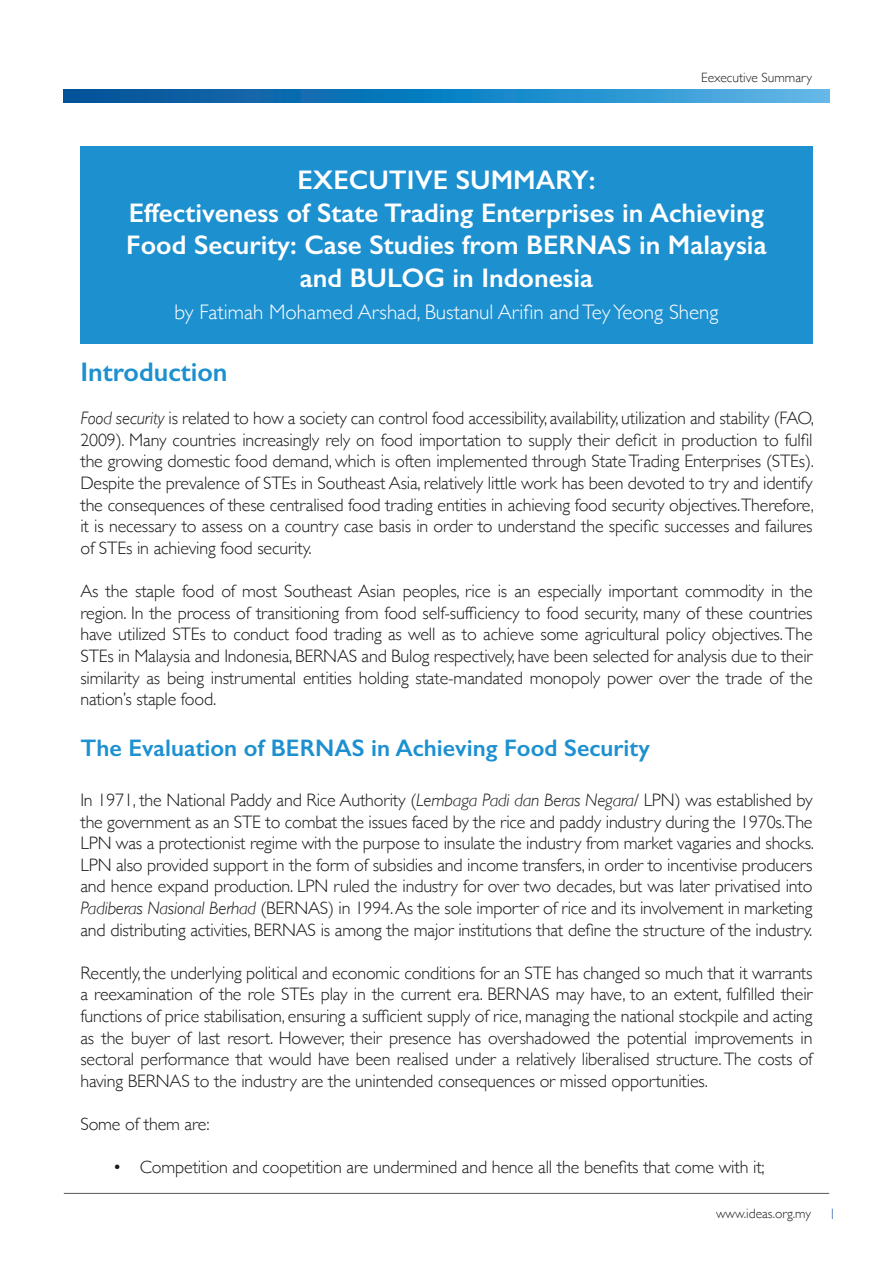
<style>
.page{position:relative;width:893px;height:1263px;background:#fff}
.page>*{position:absolute;margin:0;border:0;box-sizing:border-box;transform-origin:0 0}
.t1{font:600 27px/32.4px "Gill Sans";color:#fff;text-align:center}
.t2{font:600 27px "Gill Sans";color:#1d90d0}
.t3{font:600 24px "Gill Sans";color:#1d90d0}
.t4{font:300 21px "Gill Sans";color:#fff}
.t5{font:300 18px/21.6px "Gill Sans";letter-spacing:-.01em;color:#1a1818;text-align:justify}
.t6{font:300 13.5px "Gill Sans";color:#231f20}
.s1{font-style:italic}
.s2{font-size:15px;color:#3267b2}
</style>
<div class="page">
<svg style="left:64px;top:89px;width:765px;height:13px;background:#1f81c0"></svg>
<hr style="left:64px;top:1193px;width:765px;height:1px;background:#57585a">
<div style="left:80px;top:146px;width:733px;height:197px;background:#1d90d0"></div>
<p class="t6" style="left:701px;top:67px;width:112px">Eexecutive Summary</p>
<p class="t1" style="left:297px;top:164px;width:300px">EXECUTIVE SUMMARY:</p>
<p class="t1" style="left:126px;top:196px;width:642px">Effectiveness of State Trading Enterprises in Achieving<br>Food Security: Case Studies from BERNAS in Malaysia and BULOG in Indonesia</p>
<p class="t4" style="left:174px;top:295px;width:546px">by Fatimah Mohamed Arshad, Bustanul Arifin and Tey Yeong Sheng</p>
<p class="t2" style="left:80px;top:356px;width:149px">Introduction</p>
<p class="t5" style="left:80px;top:407px;width:735px"><span class="s1">Food security</span> is related to how a society can control food accessibility, availability, utilization and stability (FAO, 2009). Many countries increasingly rely on food importation to supply their deficit in production to fulfil the growing domestic food demand, which is often implemented through State Trading Enterprises (STEs).<br>Despite the prevalence of STEs in Southeast Asia, relatively little work has been devoted to try and identify the consequences of these centralised food trading entities in achieving food security objectives.Therefore, it is necessary to assess on a country case basis in order to understand the specific successes and failures of STEs in achieving food security.</p>
<p class="t5" style="left:80px;top:579px;width:734px">As the staple food of most Southeast Asian peoples, rice is an especially important commodity in the region. In the process of transitioning from food self-sufficiency to food security, many of these countries have utilized STEs to conduct food trading as well as to achieve some agricultural policy objectives. The STEs in Malaysia and Indonesia, BERNAS and Bulog respectively, have been selected for analysis due to their similarity as being instrumental entities holding state-mandated monopoly power over the trade of the nation’s staple food.</p>
<p class="t3" style="left:80px;top:733px;width:571px">The Evaluation of BERNAS in Achieving Food Security</p>
<p class="t5" style="left:80px;top:788px;width:735px">In 1971, the National Paddy and Rice Authority (<span class="s1">Lembaga Padi dan Beras Negara/</span> LPN) was established by the government as an STE to combat the issues faced by the rice and paddy industry during the 1970s.The LPN was a protectionist regime with the purpose to insulate the industry from market vagaries and shocks.<br>LPN also provided support in the form of subsidies and income transfers, in order to incentivise producers and hence expand production. LPN ruled the industry for over two decades, but was later privatised into <span class="s1">Padiberas Nasional Berhad</span> (BERNAS) in 1994. As the sole importer of rice and its involvement in marketing and distributing activities, BERNAS is among the major institutions that define the structure of the industry.</p>
<p class="t5" style="left:80px;top:961px;width:734px">Recently, the underlying political and economic conditions for an STE has changed so much that it warrants a reexamination of the role STEs play in the current era. BERNAS may have, to an extent, fulfilled their functions of price stabilisation, ensuring a sufficient supply of rice, managing the national stockpile and acting as the buyer of last resort. However, their presence has overshadowed the potential improvements in sectoral performance that would have been realised under a relatively liberalised structure. The costs of having BERNAS to the industry are the unintended consequences or missed opportunities.</p>
<p class="t5" style="left:80px;top:1112px;width:131px">Some of them are:</p>
<p class="t5" style="left:113px;top:1155px;width:653px">• Competition and coopetition are undermined and hence all the benefits that come with it;</p>
<p class="t6" style="left:716px;top:1203px;width:122px">www.ideas.org.my <span class="s2">1</span></p>
</div>
